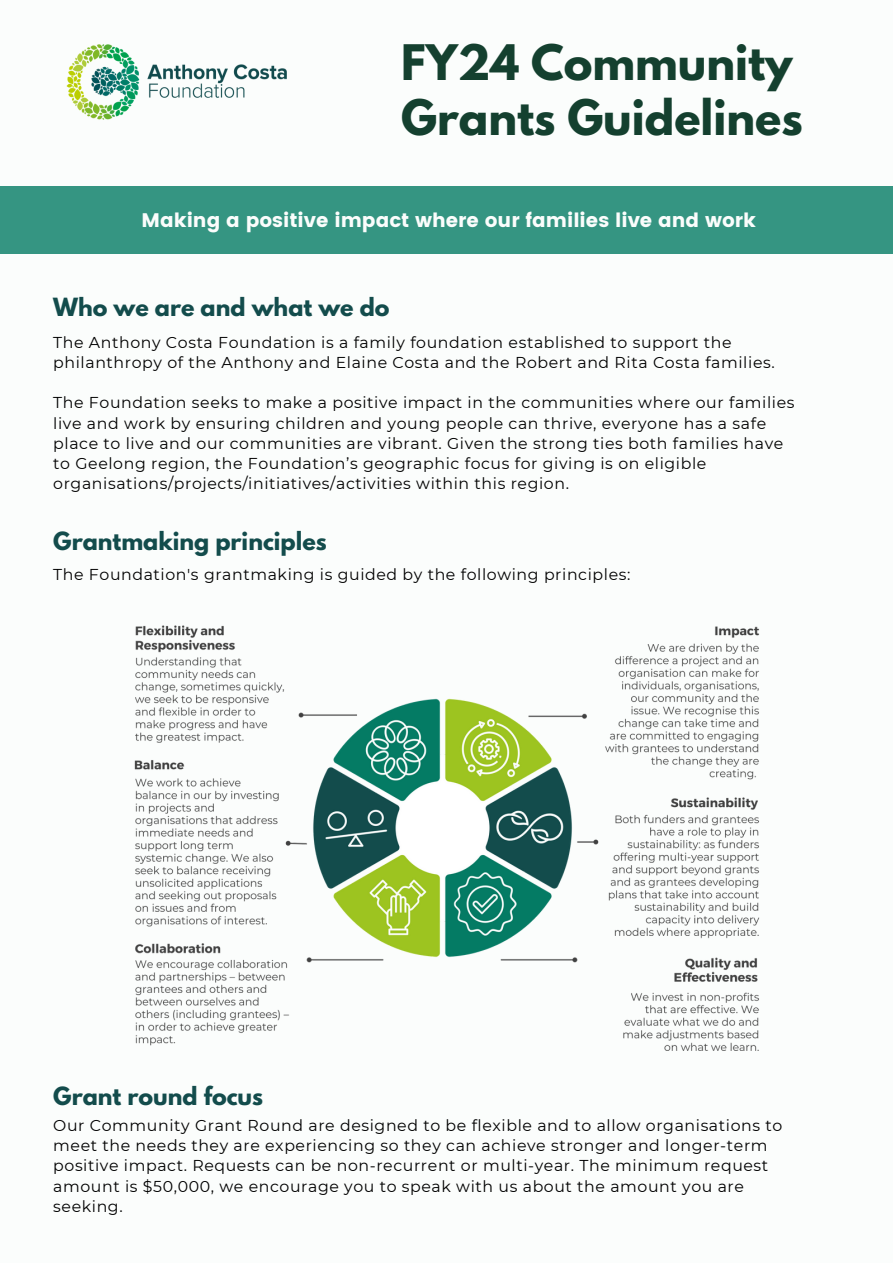
<style>
.page{position:relative;width:893px;height:1264px;background:#fff}
.page>*{position:absolute;margin:0;border:0;box-sizing:border-box;transform-origin:0 0}
.t1{font:700 43.35px/55.1px "League Spartan";color:#14402f}
.t2{font:700 22.2px "League Spartan";color:#134c4c}
.t3{font:19.65px "Poppins";color:#fbfdfc}
.t4{font:15.75px/20.2px "Montserrat";letter-spacing:.04em;color:#000}
</style>
<div class="page">
<div style="left:0;top:0;width:892px;height:1262px;background:#fbfdfc"></div>
<img style="left:66px;top:44px;width:221px;height:76px">
<img style="left:134px;top:625px;width:626px;height:426px">
<div style="left:0;top:186px;width:892px;height:68px;background:#359582"></div>
<p class="t1" style="left:401px;top:41px;width:403px">FY24 Community<br>Grants Guidelines</p>
<p class="t3" style="left:142px;top:209px;width:616px">Making a positive impact where our families live and work</p>
<p class="t2" style="left:53px;top:296px;width:338px">Who we are and what we do</p>
<p class="t4" style="left:53px;top:332px;width:723px">The Anthony Costa Foundation is a family foundation established to support the philanthropy of the Anthony and Elaine Costa and the Robert and Rita Costa families.</p>
<p class="t4" style="left:53px;top:392px;width:742px">The Foundation seeks to make a positive impact in the communities where our families live and work by ensuring children and young people can thrive, everyone has a safe place to live and our communities are vibrant. Given the strong ties both families have to Geelong region, the Foundation’s geographic focus for giving is on eligible organisations/projects/initiatives/activities within this region.</p>
<p class="t2" style="left:53px;top:530px;width:275px">Grantmaking principles</p>
<p class="t4" style="left:53px;top:564px;width:578px">The Foundation's grantmaking is guided by the following principles:</p>
<p class="t2" style="left:53px;top:1085px;width:211px">Grant round focus</p>
<p class="t4" style="left:53px;top:1115px;width:730px">Our Community Grant Round are designed to be flexible and to allow organisations to meet the needs they are experiencing so they can achieve stronger and longer-term positive impact. Requests can be non-recurrent or multi-year. The minimum request amount is $50,000, we encourage you to speak with us about the amount you are seeking.</p>
</div>
